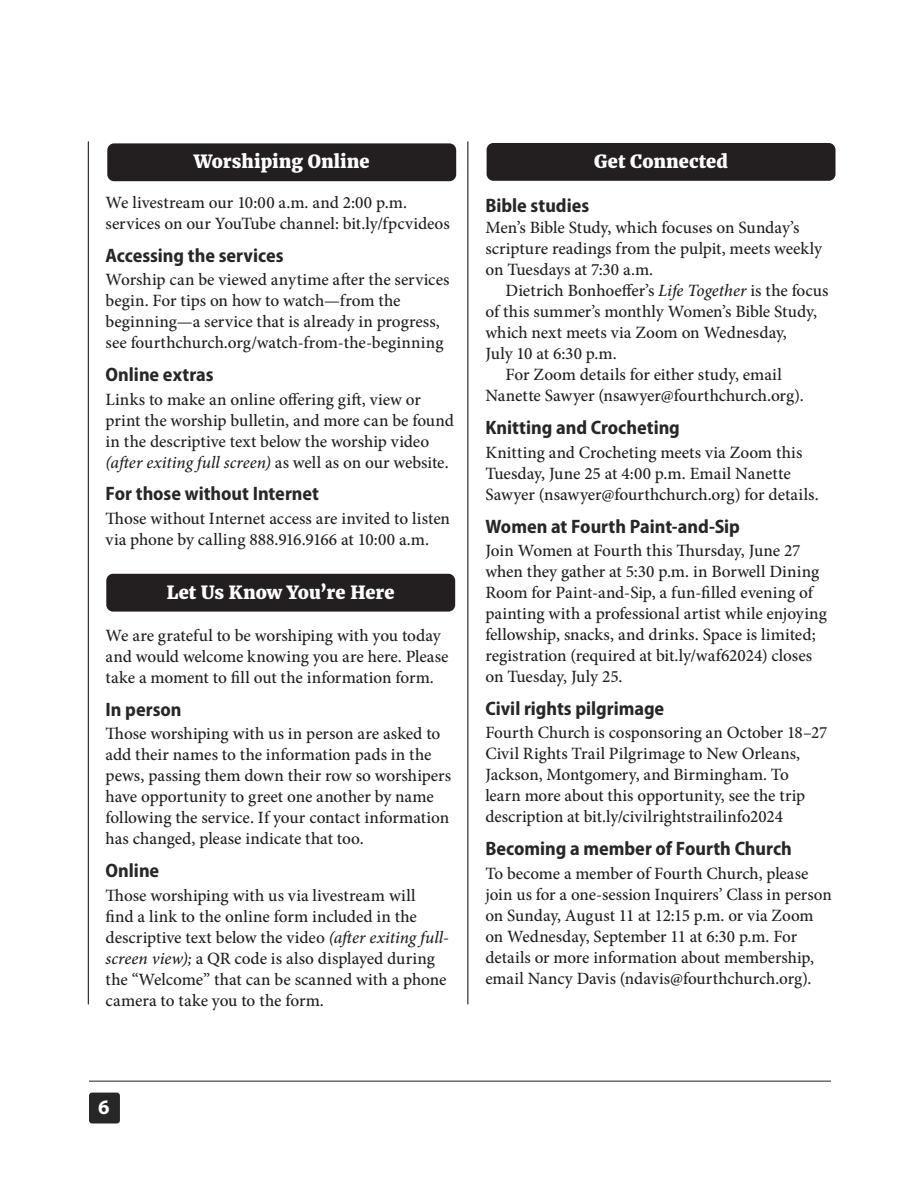
<style>
.page{position:relative;width:918px;height:1188px;background:#fff}
.page>*{position:absolute;margin:0;border:0;box-sizing:border-box;transform-origin:0 0}
.t1{font:700 20.7px "Myriad Pro";color:#fff}
.t2{font:700 semi-condensed 19.5px "Myriad Pro";color:#272728}
.t3{font:800 18px "Merriweather";color:#fff}
.t4{font:500 17.25px/21px "Minion Pro";color:#231f20}
.s1{font-style:italic}
</style>
<div class="page">
<div style="left:89px;top:1093px;width:31px;height:31px;background:#272728;border-radius:3px"></div>
<hr style="left:89px;top:1081px;width:742px;height:1px;background:#231f20">
<hr style="left:467px;top:141px;width:1px;height:863px;background:#231f20">
<hr style="left:88px;top:141px;width:1px;height:863px;background:#231f20">
<div style="left:106px;top:574px;width:349px;height:38px;background:#231f20;border-radius:7px"></div>
<div style="left:107px;top:143px;width:349px;height:38px;background:#231f20;border-radius:7px"></div>
<div style="left:487px;top:143px;width:349px;height:38px;background:#231f20;border-radius:7px"></div>
<p class="t3" style="left:196px;top:153px;width:174px">Worshiping Online</p>
<p class="t3" style="left:594px;top:150px;width:135px">Get Connected</p>
<p class="t3" style="left:194px;top:151px;width:177px">Worshiping Online</p>
<p class="t4" style="left:106px;top:192px;width:346px">We livestream our 10:00 a.m. and 2:00 p.m. services on our YouTube channel: bit.ly/fpcvideos</p>
<p class="t2" style="left:106px;top:244px;width:179px">Accessing the services</p>
<p class="t4" style="left:106px;top:269px;width:345px">Worship can be viewed anytime after the services begin. For tips on how to watch—from the beginning—a service that is already in progress, see fourthchurch.org/watch-from-the-beginning</p>
<p class="t2" style="left:106px;top:364px;width:110px">Online extras</p>
<p class="t4" style="left:106px;top:389px;width:350px">Links to make an online offering gift, view or print the worship bulletin, and more can be found in the descriptive text below the worship video <span class="s1">(after exiting full screen)</span> as well as on our website.</p>
<p class="t2" style="left:106px;top:483px;width:215px">For those without Internet</p>
<p class="t4" style="left:106px;top:508px;width:346px">Those without Internet access are invited to listen via phone by calling 888.916.9166 at 10:00 a.m.</p>
<p class="t3" style="left:167px;top:581px;width:229px">Let Us Know You’re Here</p>
<p class="t4" style="left:106px;top:625px;width:345px">We are grateful to be worshiping with you today and would welcome knowing you are here. Please take a moment to fill out the information form.</p>
<p class="t2" style="left:106px;top:698px;width:77px">In person</p>
<p class="t4" style="left:106px;top:723px;width:347px">Those worshiping with us in person are asked to add their names to the information pads in the pews, passing them down their row so worshipers have opportunity to greet one another by name following the service. If your contact information has changed, please indicate that too.</p>
<p class="t2" style="left:106px;top:860px;width:55px">Online</p>
<p class="t4" style="left:106px;top:885px;width:345px">Those worshiping with us via livestream will<br>find a link to the online form included in the descriptive text below the video <span class="s1">(after exiting full&shy;screen view);</span> a QR code is also displayed during the “Welcome” that can be scanned with a phone camera to take you to the form.</p>
<p class="t2" style="left:485px;top:195px;width:105px">Bible studies</p>
<p class="t4" style="left:485px;top:217px;width:338px">Men’s Bible Study, which focuses on Sunday’s scripture readings from the pulpit, meets weekly on Tuesdays at 7:30 a.m.</p>
<p class="t4" style="left:485px;top:280px;width:345px;text-indent:20px">Dietrich Bonhoeffer’s <span class="s1">Life Together</span> is the focus of this summer’s monthly Women’s Bible Study, which next meets via Zoom on Wednesday,<br>July 10 at 6:30 p.m.</p>
<p class="t4" style="left:485px;top:364px;width:320px;text-align:center">For Zoom details for either study, email<br>Nanette Sawyer (nsawyer@fourthchurch.org).</p>
<p class="t2" style="left:485px;top:417px;width:196px">Knitting and Crocheting</p>
<p class="t4" style="left:485px;top:442px;width:335px">Knitting and Crocheting meets via Zoom this<br>Tuesday, June 25 at 4:00 p.m. Email Nanette<br>Sawyer (nsawyer@fourthchurch.org) for details.</p>
<p class="t2" style="left:485px;top:515px;width:256px">Women at Fourth Paint-and-Sip</p>
<p class="t4" style="left:485px;top:540px;width:343px">Join Women at Fourth this Thursday, June 27 when they gather at 5:30 p.m. in Borwell Dining Room for Paint-and-Sip, a fun-filled evening of painting with a professional artist while enjoying fellowship, snacks, and drinks. Space is limited; registration (required at bit.ly/waf62024) closes on Tuesday, July 25.</p>
<p class="t2" style="left:485px;top:698px;width:180px">Civil rights pilgrimage</p>
<p class="t4" style="left:485px;top:722px;width:343px">Fourth Church is cosponsoring an October 18–27<br>Civil Rights Trail Pilgrimage to New Orleans,</p>
<p class="t4" style="left:485px;top:764px;width:321px">Jackson, Montgomery, and Birmingham. To learn more about this opportunity, see the trip description at bit.ly/civilrightstrailinfo2024</p>
<p class="t2" style="left:485px;top:838px;width:308px">Becoming a member of Fourth Church</p>
<p class="t4" style="left:485px;top:863px;width:348px">To become a member of Fourth Church, please join us for a one-session Inquirers’ Class in person on Sunday, August 11 at 12:15 p.m. or via Zoom on Wednesday, September 11 at 6:30 p.m. For details or more information about membership, email Nancy Davis (ndavis@fourthchurch.org).</p>
<p class="t1" style="left:98px;top:1094px;width:13px">6</p>
</div>
